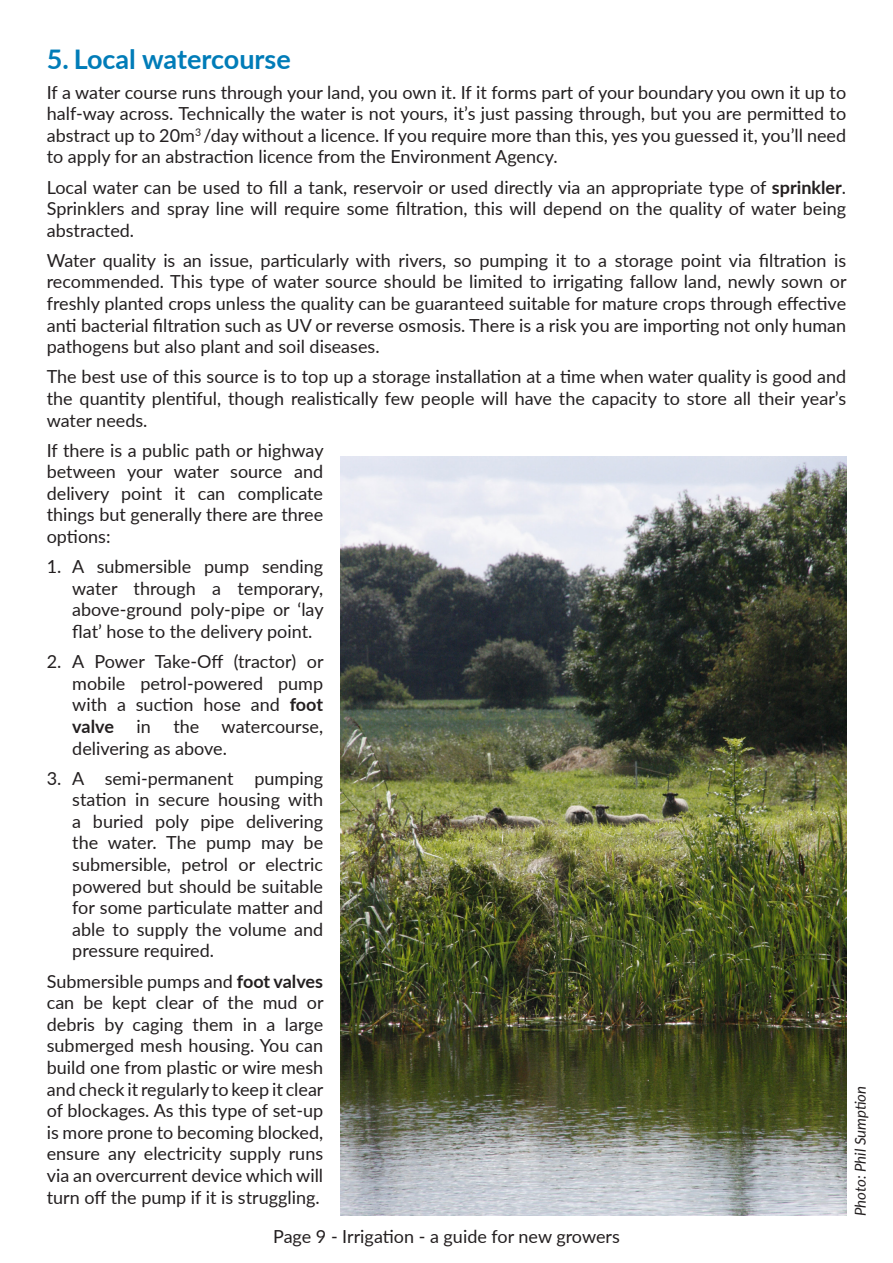
<style>
.page{position:relative;width:893px;height:1263px;background:#fff}
.page>*{position:absolute;margin:0;border:0;box-sizing:border-box;transform-origin:0 0}
.t1{font:700 27px "Lato";color:#007cb8}
.Body{font:18px/21.6px "Lato";color:#231f20;text-align:justify}
.Photo_credit{font:italic 15px "Lato";color:#231f20}
.s1{font-weight:700}
</style>
<div class="page">
<img style="left:340px;top:456px;width:506px;height:759px">
<p class="t1" style="left:47px;top:39px;width:246px">5. Local watercourse</p>
<p class="Body" style="left:47px;top:81px;width:801px">If a water course runs through your land, you own it. If it forms part of your boundary you own it up to half-way across. Technically the water is not yours, it’s just passing through, but you are permitted to abstract up to 20m<sup>3</sup> /day without a licence. If you require more than this, yes you guessed it, you’ll need to apply for an abstraction licence from the Environment Agency.</p>
<p class="Body" style="left:47px;top:175px;width:801px">Local water can be used to fill a tank, reservoir or used directly via an appropriate type of <span class="s1">sprinkler</span>.<br>Sprinklers and spray line will require some filtration, this will depend on the quality of water being abstracted.</p>
<p class="Body" style="left:47px;top:249px;width:801px">Water quality is an issue, particularly with rivers, so pumping it to a storage point via filtration is recommended. This type of water source should be limited to irrigating fallow land, newly sown or freshly planted crops unless the quality can be guaranteed suitable for mature crops through effective anti bacterial filtration such as UV or reverse osmosis. There is a risk you are importing not only human pathogens but also plant and soil diseases.</p>
<p class="Body" style="left:47px;top:365px;width:801px">The best use of this source is to top up a storage installation at a time when water quality is good and the quantity plentiful, though realistically few people will have the capacity to store all their year’s water needs.</p>
<p class="Body" style="left:47px;top:438px;width:278px">If there is a public path or highway between your water source and delivery point it can complicate things but generally there are three options:</p>
<p class="Body" style="left:72px;top:555px;width:253px;text-indent:-26px">1. A submersible pump sending water through a temporary, above-ground poly-pipe or ‘lay flat’ hose to the delivery point.</p>
<p class="Body" style="left:72px;top:650px;width:253px;text-indent:-26px">2. A Power Take-Off (tractor) or mobile petrol-powered pump with a suction hose and <span class="s1">foot valve</span></p>
<p class="Body" style="left:72px;top:715px;width:252px;text-indent:101px">the watercourse, delivering as above.</p>
<p class="Body" style="left:72px;top:766px;width:252px;text-indent:-26px">3. A semi-permanent pumping station in secure housing with a buried poly pipe delivering the water. The pump may be submersible, petrol or electric powered but should be suitable for some particulate matter and able to supply the volume and pressure required.</p>
<p class="Body" style="left:47px;top:969px;width:278px">Submersible pumps and <span class="s1">foot valves </span>can be kept clear of the mud or debris by caging them in a large submerged mesh housing. You can build one from plastic or wire mesh and check it regularly to keep it clear of blockages. As this type of set-up is more prone to becoming blocked, ensure any electricity supply runs via an overcurrent device which will turn off the pump if it is struggling.</p>
<p class="Body" style="left:137px;top:715px;width:16px">in</p>
<p class="Body" style="left:273px;top:1225px;width:348px">Page 9 - Irrigation - a guide for new growers</p>
<p class="Photo_credit" style="left:850px;top:1216px;width:132px;rotate:-90deg">Photo: Phil Sumption</p>
</div>
